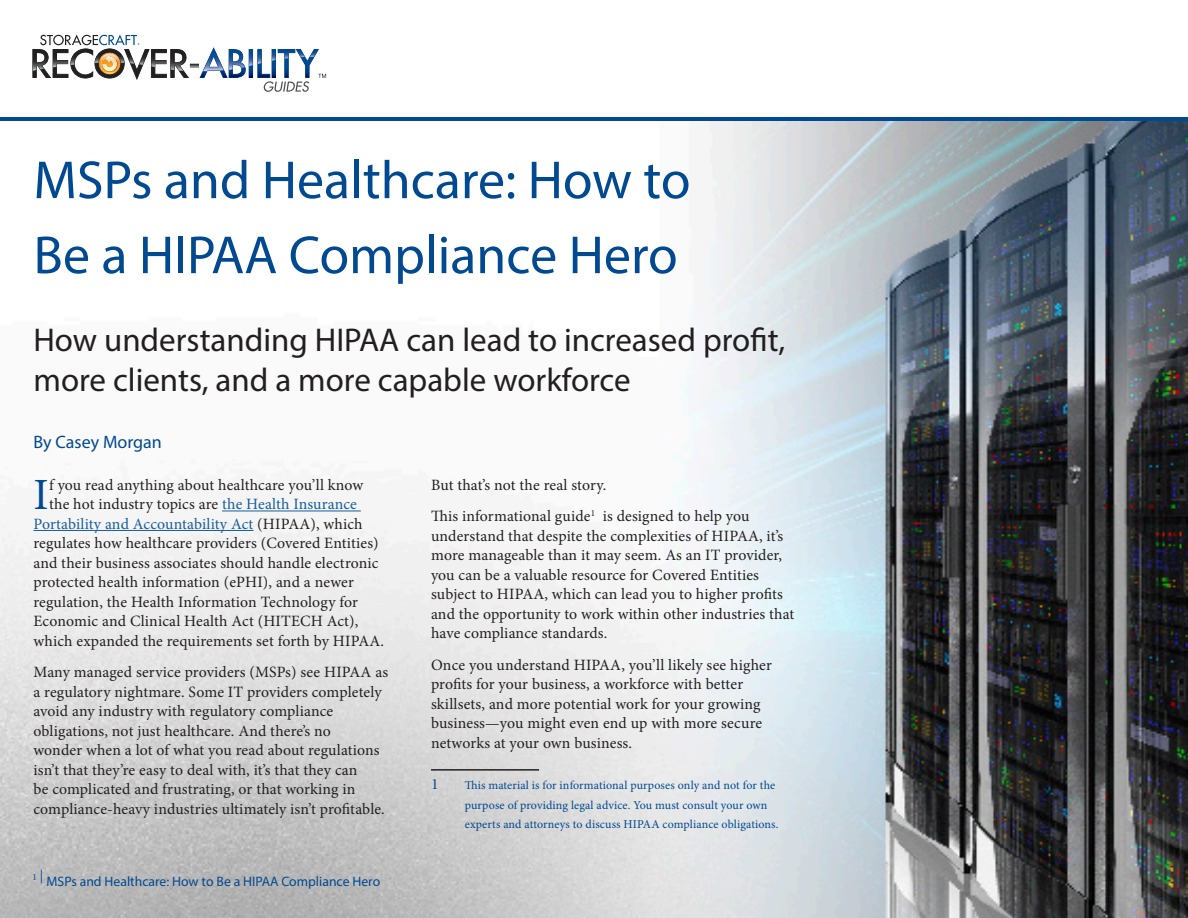
<style>
.page{position:relative;width:1188px;height:918px;background:#fff}
.page>*{position:absolute;margin:0;border:0;box-sizing:border-box;transform-origin:0 0}
.t1{font:54px/75px "Myriad Pro";color:#014990}
.Body_Text{font:44.7px "Minion Pro";color:#014990}
.Subtitle{font:33px/40.5px "Myriad Pro";color:#231f20}
.Subtitle-2{font:18px "Myriad Pro";color:#014990}
.Body_Text-2{font:15.75px/19.5px "Minion Pro";letter-spacing:.005em;color:#231f20}
.Body_Text-3{font:15.75px "Minion Pro";letter-spacing:.01em;color:#175d9e}
.Notes{font:15.75px "Minion Pro";color:#014990}
.t2{font:13.65px "Myriad Pro";color:#014990}
.Notes-2{font:12px/19.5px "Minion Pro";letter-spacing:.005em;color:#014990}
.s1{color:#175d9e}
.s2{color:#231f20}
</style>
<div class="page">
<img style="left:0;top:120px;width:1188px;height:798px">
<hr style="left:222px;top:511px;width:139px;height:1px;background:#175d9e">
<hr style="left:33px;top:530px;width:221px;height:1px;background:#175d9e">
<hr style="left:431px;top:769px;width:108px;height:2px;background:#231f20">
<svg style="left:32px;top:35px;width:294px;height:57px"></svg>
<hr style="left:0;top:117px;width:1188px;height:3px;background:#014990">
<p class="t1" style="left:33px;top:142px;width:659px">MSPs and Healthcare: How to<br>Be a HIPAA Compliance Hero</p>
<p class="Subtitle" style="left:33px;top:319px;width:753px">How understanding HIPAA can lead to increased profit, more clients, and a more capable workforce</p>
<p class="Subtitle-2" style="left:33px;top:431px;width:130px">By Casey Morgan</p>
<p class="Body_Text" style="left:33px;top:465px;width:17px">I</p>
<p class="Body_Text-2" style="left:49px;top:475px;width:316px">f you read anything about healthcare you’ll know</p>
<p class="Body_Text-2" style="left:49px;top:495px;width:309px">the hot industry topics are <span class="s1">the Health Insurance</span></p>
<p class="Body_Text-3" style="left:33px;top:513px;width:331px">Portability and Accountability Act <span class="s2">(HIPAA), which</span></p>
<p class="Body_Text-2" style="left:33px;top:534px;width:347px">regulates how healthcare providers (Covered Entities)</p>
<p class="Body_Text-2" style="left:33px;top:553px;width:347px">and their business associates should handle electronic</p>
<p class="Body_Text-2" style="left:33px;top:573px;width:322px">protected health information (ePHI), and a newer</p>
<p class="Body_Text-2" style="left:33px;top:592px;width:326px">regulation, the Health Information Technology for</p>
<p class="Body_Text-2" style="left:33px;top:612px;width:326px">Economic and Clinical Health Act (HITECH Act),</p>
<p class="Body_Text-2" style="left:33px;top:631px;width:352px">which expanded the requirements set forth by HIPAA.</p>
<p class="Body_Text-2" style="left:33px;top:663px;width:356px">Many managed service providers (MSPs) see HIPAA as a regulatory nightmare. Some IT providers completely avoid any industry with regulatory compliance obligations, not just healthcare. And there’s no<br>wonder when a lot of what you read about regulations isn’t that they’re easy to deal with, it’s that they can<br>be complicated and frustrating, or that working in compliance-heavy industries ultimately isn’t profitable.</p>
<p class="t2" style="left:32px;top:873px;width:349px"><sup>1</sup> <sup>|</sup> MSPs and Healthcare: How to Be a HIPAA Compliance Hero</p>
<p class="Body_Text-2" style="left:431px;top:475px;width:177px">But that’s not the real story.</p>
<p class="Body_Text-2" style="left:431px;top:507px;width:365px">This informational guide<sup>1</sup> is designed to help you understand that despite the complexities of HIPAA, it’s more manageable than it may seem. As an IT provider, you can be a valuable resource for Covered Entities subject to HIPAA, which can lead you to higher profits and the opportunity to work within other industries that have compliance standards.</p>
<p class="Body_Text-2" style="left:431px;top:655px;width:342px">Once you understand HIPAA, you’ll likely see higher profits for your business, a workforce with better skillsets, and more potential work for your growing business—you might even end up with more secure networks at your own business.</p>
<p class="Notes" style="left:431px;top:774px;width:9px">1</p>
<p class="Notes-2" style="left:465px;top:776px;width:315px">This material is for informational purposes only and not for the purpose of providing legal advice. You must consult your own experts and attorneys to discuss HIPAA compliance obligations.</p>
</div>
